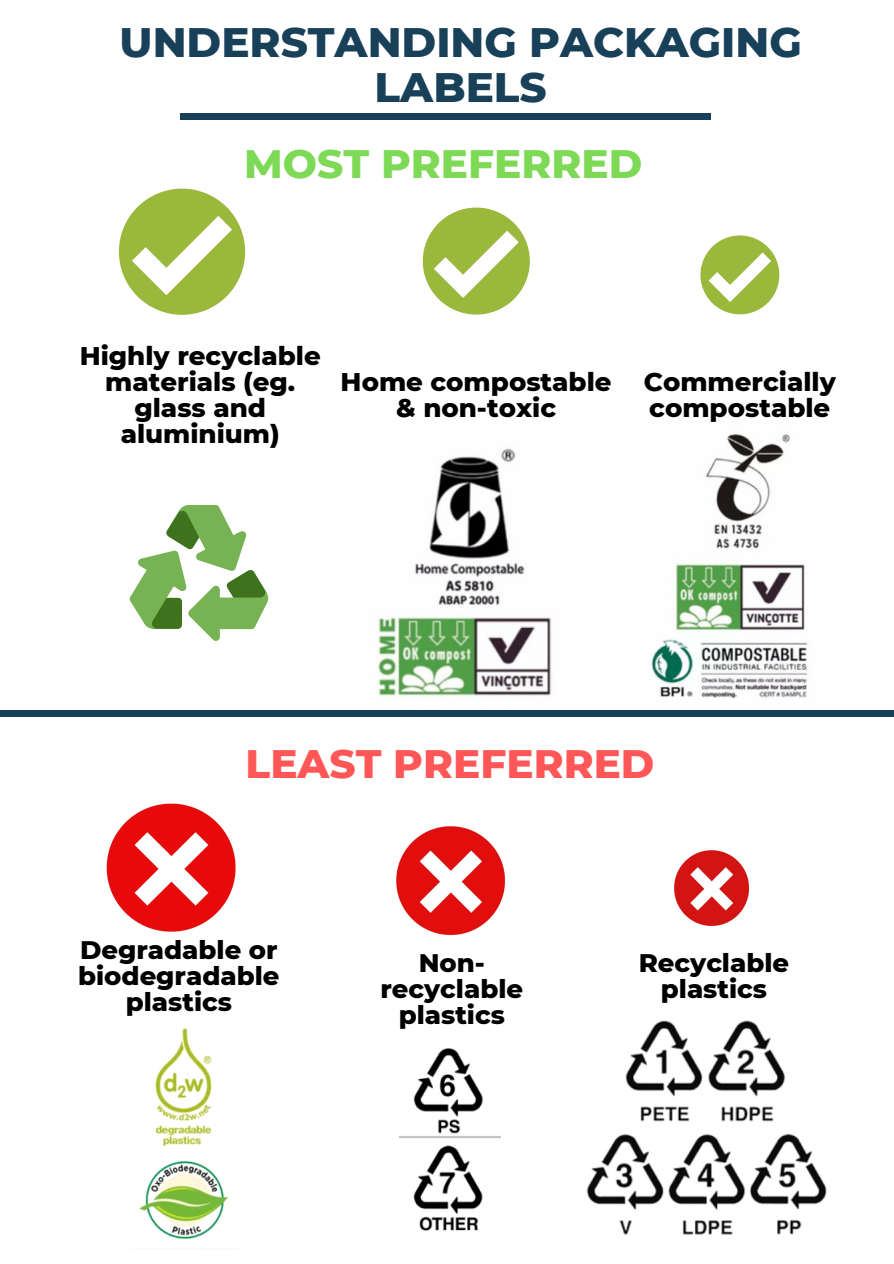
<style>
.page{position:relative;width:894px;height:1264px;background:#fff}
.page>*{position:absolute;margin:0;border:0;box-sizing:border-box;transform-origin:0 0}
.t1{font:800 42px/45.3px "Montserrat";color:#184059;text-align:center}
.t2{font:800 40.5px "Montserrat";color:#ff5757}
.t3{font:800 40.5px "Montserrat";color:#7ed957}
.t4{font:800 26.1px/26.1px "Montserrat";color:#000;text-align:center}
.t5{font:800 25.95px/26px "Montserrat";color:#000;text-align:center}
</style>
<div class="page">
<img style="left:106px;top:803px;width:130px;height:129px">
<img style="left:396px;top:826px;width:110px;height:110px">
<img style="left:674px;top:850px;width:76px;height:76px">
<img style="left:377px;top:448px;width:174px;height:248px">
<img style="left:651px;top:434px;width:157px;height:265px">
<img style="left:139px;top:1028px;width:89px;height:211px">
<img style="left:399px;top:1048px;width:101px;height:183px">
<svg style="left:129px;top:504px;width:140px;height:137px"></svg>
<svg style="left:119px;top:189px;width:126px;height:126px"></svg>
<svg style="left:422px;top:207px;width:107px;height:107px"></svg>
<svg style="left:700px;top:235px;width:79px;height:79px"></svg>
<img style="left:586px;top:1020px;width:241px;height:215px">
<div style="left:180px;top:113px;width:530px;height:6px;background:#184059"></div>
<div style="left:0;top:710px;width:893px;height:6px;background:#184059"></div>
<h1 class="t1" style="left:120px;top:19px;width:683px">UNDERSTANDING PACKAGING<br>LABELS</h1>
<h2 class="t3" style="left:244px;top:139px;width:399px">MOST PREFERRED</h2>
<p class="t4" style="left:80px;top:342px;width:242px">Highly recyclable materials (eg. glass and aluminium)</p>
<p class="t4" style="left:340px;top:368px;width:272px">Home compostable &amp; non-toxic</p>
<p class="t4" style="left:643px;top:368px;width:193px;text-align:left">Commercially compostable</p>
<h2 class="t2" style="left:245px;top:738px;width:410px">LEAST PREFERRED</h2>
<p class="t5" style="left:78px;top:936px;width:203px">Degradable or biodegradable plastics</p>
<p class="t5" style="left:380px;top:949px;width:144px">Non&shy;recyclable plastics</p>
<p class="t5" style="left:638px;top:949px;width:152px">Recyclable plastics</p>
</div>
